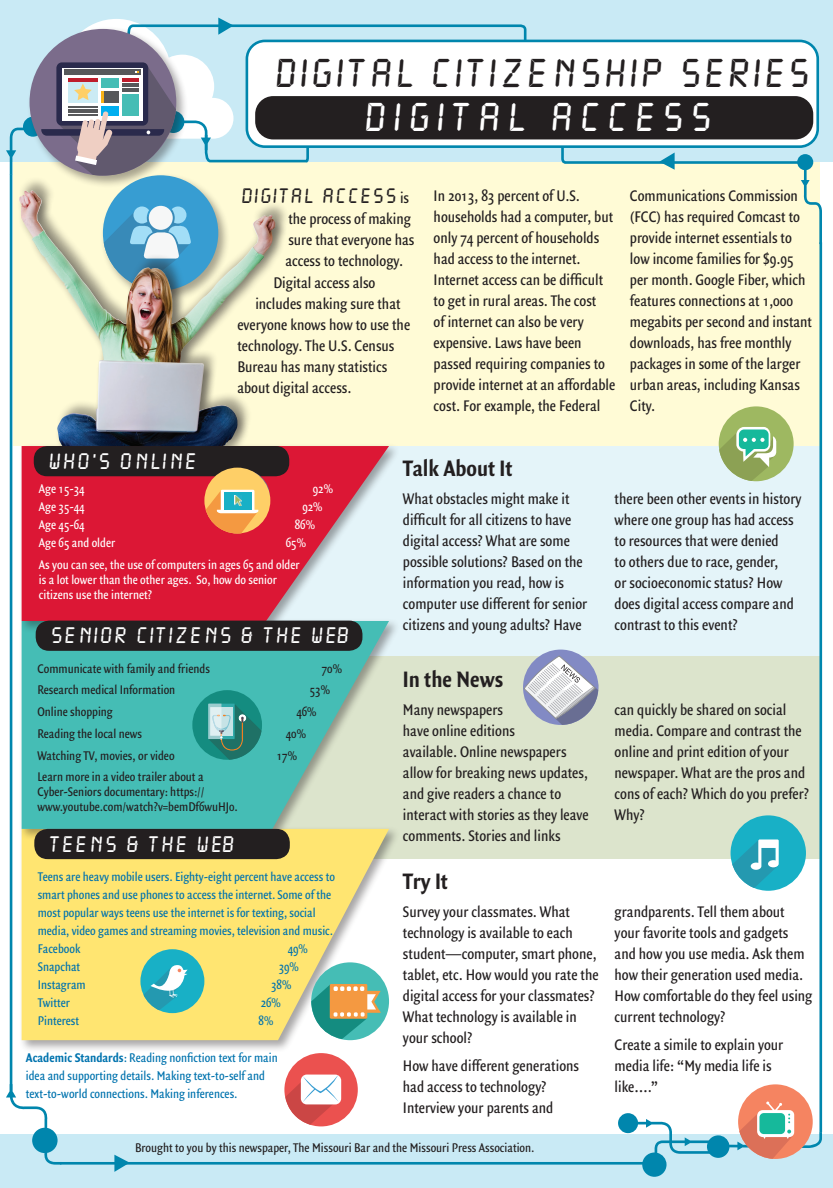
<style>
.page{position:relative;width:833px;height:1188px;background:#fff}
.page>*{position:absolute;margin:0;border:0;box-sizing:border-box;transform-origin:0 0}
.t1{font:37.5px "Liquid Crystal Plain";letter-spacing:-.1em;color:#231f20}
.t2{font:37.5px "Liquid Crystal Plain";color:#fff}
.t3{font:700 24px "Quadraat Sans Con";color:#231f20}
.t4{font:21px "Liquid Crystal Plain";letter-spacing:-.1em;color:#fff}
.t5{font:19.5px "Liquid Crystal Plain";letter-spacing:-.1em;color:#231f20}
.t6{font:16.5px/21px "Quadraat Sans Con";color:#231f20}
.t7{font:13.5px/18px "Quadraat Sans Con";color:#0073ae}
.t8{font:13.5px/15px "Quadraat Sans Con";color:#231f20}
.t9{font:13.5px/21.8px "Quadraat Sans Con";color:#fff}
.s1{font-family:"Quadraat Sans Con";font-size:16.5px}
.s2{font-weight:700}
</style>
<div class="page">
<div style="left:250px;top:656px;width:571px;height:203px;background:#dce4cc"></div>
<div style="left:248px;top:446px;width:571px;height:210px;background:#e4f4f9"></div>
<div style="left:13px;top:157px;width:806px;height:289px;background:#fffbd6"></div>
<div style="left:19px;top:826px;width:381px;height:227px;background:#231f20;opacity:.4"></div>
<svg style="left:22px;top:841px;width:367px;height:199px;background:#fce57e"></svg>
<div style="left:0;top:0;width:832px;height:161px;background:#c9eaf5"></div>
<div style="left:0;top:1134px;width:832px;height:54px;background:#c9eaf5"></div>
<svg style="left:6px;top:1084px;width:54px;height:81px"></svg>
<svg style="left:560px;top:134px;width:261px;height:108px"></svg>
<hr style="left:819px;top:242px;width:3px;height:890px;background:#0086ad">
<hr style="left:10px;top:174px;width:2px;height:917px;background:#0086ad">
<div style="left:247px;top:41px;width:570px;height:106px;background:#fff;border-radius:18px"></div>
<div style="left:245px;top:40px;width:574px;height:108px;border:3px solid #0086ad;border-radius:18px"></div>
<div style="left:255px;top:96px;width:558px;height:43px;background:#231f20;border-radius:18px"></div>
<hr style="left:60px;top:1162px;width:593px;height:3px;background:#0086ad">
<svg style="left:114px;top:1155px;width:16px;height:17px"></svg>
<div style="left:19px;top:618px;width:381px;height:223px;background:#231f20;opacity:.4"></div>
<svg style="left:22px;top:634px;width:367px;height:195px;fill:#45bdb5"></svg>
<div style="left:19px;top:443px;width:381px;height:191px;background:#231f20;opacity:.4"></div>
<svg style="left:22px;top:446px;width:367px;height:175px;fill:#dc1735"></svg>
<svg style="left:6px;top:18px;width:521px;height:158px"></svg>
<div style="left:140px;top:949px;width:64px;height:64px;background:#18b0c6;border-radius:50%"></div>
<svg style="left:143px;top:965px;width:44px;height:45px"></svg>
<div style="left:730px;top:815px;width:75px;height:76px;background:#18b0c6;border-radius:50%"></div>
<svg style="left:732px;top:839px;width:46px;height:49px"></svg>
<div style="left:718px;top:406px;width:75px;height:75px;background:#9eb861;border-radius:50%"></div>
<svg style="left:719px;top:427px;width:57px;height:54px"></svg>
<div style="left:100px;top:173px;width:130px;height:130px;background:#231f20;opacity:.4"></div>
<div style="left:34px;top:446px;width:255px;height:30px;background:#231f20;border-radius:14px"></div>
<div style="left:36px;top:621px;width:326px;height:30px;background:#231f20;border-radius:14px"></div>
<div style="left:34px;top:829px;width:256px;height:30px;background:#231f20;border-radius:14px"></div>
<div style="left:18px;top:176px;width:272px;height:272px;background:#231f20;opacity:.4"></div>
<div style="left:16px;top:188px;width:272px;height:258px;background:#231f20;opacity:.4"></div>
<img style="left:19px;top:190px;width:256px;height:256px">
<div style="left:192px;top:690px;width:70px;height:70px;background:#148c80;border-radius:50%"></div>
<svg style="left:208px;top:704px;width:53px;height:56px"></svg>
<div style="left:311px;top:962px;width:78px;height:78px;background:#45bdb5;border-radius:50%"></div>
<svg style="left:311px;top:984px;width:70px;height:55px"></svg>
<div style="left:738px;top:1084px;width:74px;height:75px;background:#f58461;border-radius:50%"></div>
<svg style="left:618px;top:1102px;width:203px;height:75px"></svg>
<div style="left:204px;top:468px;width:66px;height:66px;background:#fecf67;border-radius:50%"></div>
<svg style="left:206px;top:479px;width:64px;height:55px"></svg>
<div style="left:284px;top:1053px;width:74px;height:73px;background:#eb514f;border-radius:50%"></div>
<div style="left:301px;top:1075px;width:40px;height:29px;background:#fff;border-radius:6px"></div>
<svg style="left:285px;top:1075px;width:53px;height:50px"></svg>
<div style="left:523px;top:650px;width:75px;height:75px;background:#828ac4;border-radius:50%"></div>
<svg style="left:523px;top:655px;width:76px;height:70px"></svg>
<h1 class="t1" style="left:267px;top:52px;width:543px">DIGITAL CITIZENSHIP SERIES</h1>
<h1 class="t2" style="left:357px;top:96px;width:355px">DIGITAL ACCESS</h1>
<p class="t5" style="left:237px;top:185px;width:173px">DIGITAL ACCESS <span class="s1">is</span></p>
<p class="t6" style="left:288px;top:209px;width:124px">the process of making</p>
<p class="t6" style="left:288px;top:230px;width:127px">sure that everyone has</p>
<p class="t6" style="left:285px;top:251px;width:119px">access to technology.</p>
<p class="t6" style="left:273px;top:272px;width:104px">Digital access also</p>
<p class="t6" style="left:255px;top:293px;width:147px">includes making sure that</p>
<p class="t6" style="left:237px;top:314px;width:174px">everyone knows how to use the</p>
<p class="t6" style="left:237px;top:335px;width:159px">technology. The U.S. Census</p>
<p class="t6" style="left:237px;top:356px;width:151px">Bureau has many statistics</p>
<p class="t6" style="left:237px;top:377px;width:116px">about digital access.</p>
<p class="t6" style="left:433px;top:185px;width:183px">In 2013, 83 percent of U.S. households had a computer, but only 74 percent of households had access to the internet.<br>Internet access can be difficult to get in rural areas. The cost<br>of internet can also be very expensive. Laws have been passed requiring companies to provide internet at an affordable cost. For example, the Federal</p>
<p class="t6" style="left:630px;top:185px;width:184px">Communications Commission (FCC) has required Comcast to provide internet essentials to low income families for $9.95 per month. Google Fiber, which features connections at 1,000 megabits per second and instant downloads, has free monthly packages in some of the larger urban areas, including Kansas<br>City.</p>
<p class="t4" style="left:45px;top:449px;width:153px">WHO’S ONLINE</p>
<p class="t9" style="left:39px;top:478px;width:47px">Age 15-34</p>
<p class="t9" style="left:313px;top:478px;width:22px">92%</p>
<p class="t9" style="left:39px;top:496px;width:47px">Age 35-44</p>
<p class="t9" style="left:302px;top:496px;width:22px">92%</p>
<p class="t9" style="left:39px;top:514px;width:47px">Age 45-64</p>
<p class="t9" style="left:295px;top:514px;width:22px">86%</p>
<p class="t9" style="left:39px;top:532px;width:78px">Age 65 and older</p>
<p class="t9" style="left:39px;top:532px;width:269px;text-indent:247px">65%<br>As you can see, the use of computers in ages 65 and older</p>
<p class="t9" style="left:39px;top:573px;width:239px;line-height:15px">is a lot lower than the other ages. So, how do senior citizens use the internet?</p>
<p class="t4" style="left:46px;top:624px;width:304px">SENIOR CITIZENS &amp; THE WEB</p>
<p class="t8" style="left:37px;top:661px;width:174px">Communicate with family and friends</p>
<p class="t8" style="left:322px;top:661px;width:22px">70%</p>
<p class="t8" style="left:37px;top:683px;width:139px">Research medical Information</p>
<p class="t8" style="left:310px;top:683px;width:22px">53%</p>
<p class="t8" style="left:37px;top:705px;width:77px">Online shopping</p>
<p class="t8" style="left:296px;top:705px;width:22px">46%</p>
<p class="t8" style="left:37px;top:726px;width:106px">Reading the local news</p>
<p class="t8" style="left:286px;top:726px;width:22px">40%</p>
<p class="t8" style="left:37px;top:748px;width:139px">Watching TV, movies, or video</p>
<p class="t8" style="left:277px;top:748px;width:22px">17%</p>
<p class="t8" style="left:37px;top:770px;width:202px">Learn more in a video trailer about a<br>Cyber-Seniors documentary: https:// www.youtube.com/watch?v=bemDf6wuHJ0.</p>
<p class="t4" style="left:45px;top:832px;width:190px">TEENS &amp; THE WEB</p>
<p class="t7" style="left:38px;top:868px;width:299px">Teens are heavy mobile users. Eighty-eight percent have access to smart phones and use phones to access the internet. Some of the most popular ways teens use the internet is for texting, social media, video games and streaming movies, television and music.<br>Facebook</p>
<p class="t7" style="left:288px;top:940px;width:22px">49%</p>
<p class="t7" style="left:38px;top:958px;width:44px">Snapchat</p>
<p class="t7" style="left:279px;top:958px;width:22px">39%</p>
<p class="t7" style="left:38px;top:976px;width:49px">Instagram</p>
<p class="t7" style="left:271px;top:976px;width:22px">38%</p>
<p class="t7" style="left:38px;top:994px;width:34px">Twitter</p>
<p class="t7" style="left:261px;top:994px;width:22px">26%</p>
<p class="t7" style="left:38px;top:1012px;width:43px">Pinterest</p>
<p class="t7" style="left:258px;top:1012px;width:16px">8%</p>
<p class="t7" style="left:26px;top:1049px;width:253px"><span class="s2">Academic Standards</span>: Reading nonfiction text for main idea and supporting details. Making text-to-self and text-to-world connections. Making inferences.</p>
<h2 class="t3" style="left:403px;top:455px;width:111px">Talk About It</h2>
<p class="t6" style="left:403px;top:489px;width:186px">What obstacles might make it difficult for all citizens to have digital access? What are some possible solutions? Based on the information you read, how is computer use different for senior citizens and young adults? Have</p>
<p class="t6" style="left:614px;top:489px;width:188px">there been other events in history where one group has had access to resources that were denied<br>to others due to race, gender,<br>or socioeconomic status? How does digital access compare and contrast to this event?</p>
<h2 class="t3" style="left:403px;top:665px;width:102px">In the News</h2>
<p class="t6" style="left:403px;top:699px;width:187px">Many newspapers<br>have online editions<br>available. Online newspapers allow for breaking news updates, and give readers a chance to interact with stories as they leave comments. Stories and links</p>
<p class="t6" style="left:614px;top:700px;width:196px">can quickly be shared on social media. Compare and contrast the online and print edition of your newspaper. What are the pros and cons of each? Which do you prefer?<br>Why?</p>
<h2 class="t3" style="left:403px;top:867px;width:47px">Try It</h2>
<p class="t6" style="left:403px;top:901px;width:197px">Survey your classmates. What technology is available to each student—computer, smart phone, tablet, etc. How would you rate the digital access for your classmates?<br>What technology is available in your school?</p>
<p class="t6" style="left:403px;top:1055px;width:178px">How have different generations had access to technology?<br>Interview your parents and</p>
<p class="t6" style="left:614px;top:901px;width:199px">grandparents. Tell them about your favorite tools and gadgets and how you use media. Ask them how their generation used media.<br>How comfortable do they feel using current technology?</p>
<p class="t6" style="left:614px;top:1034px;width:170px">Create a simile to explain your media life: “My media life is like….”</p>
<p class="t8" style="left:135px;top:1141px;width:401px">Brought to you by this newspaper, The Missouri Bar and the Missouri Press Association.</p>
</div>
